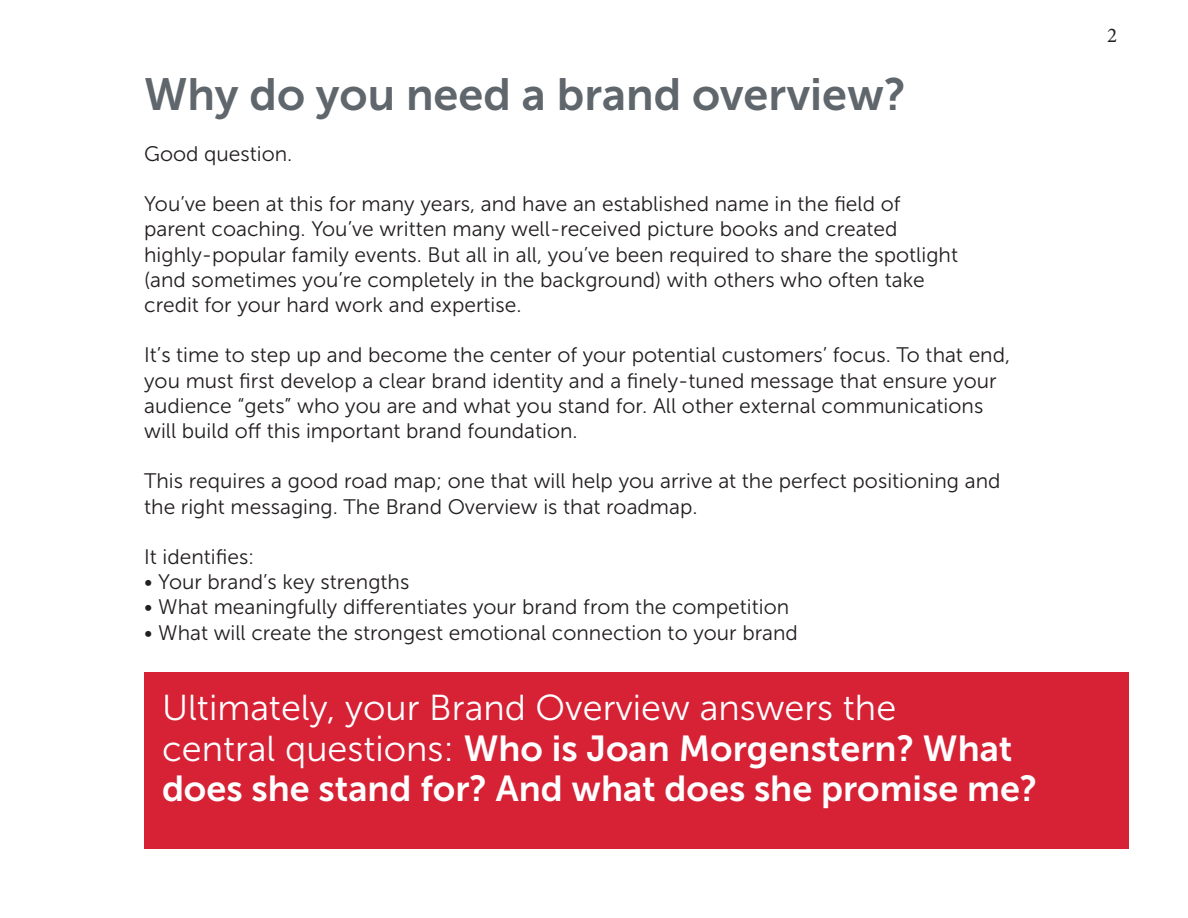
<style>
.page{position:relative;width:1188px;height:918px;background:#fff}
.page>*{position:absolute;margin:0;border:0;box-sizing:border-box;transform-origin:0 0}
.t1{font:45px "Museo Sans 700";color:#5f666c}
.t2{font:36px/40.5px "Museo Sans 700";color:#fff}
.t3{font:21px/25.2px "Museo Sans 300";color:#231f20}
.t4{font:21px "Minion Pro";color:#231f20}
.s1{font-family:"Museo Sans 300"}
</style>
<div class="page">
<div style="left:144px;top:673px;width:985px;height:176px;background:#d72135"></div>
<p class="t1" style="left:144px;top:70px;width:763px">Why do you need a brand overview?</p>
<p class="t3" style="left:144px;top:141px;width:150px">Good question.</p>
<p class="t3" style="left:144px;top:192px;width:758px">You’ve been at this for many years, and have an established name in the field of</p>
<p class="t3" style="left:144px;top:217px;width:755px">parent coaching. You’ve written many well-received picture books and created</p>
<p class="t3" style="left:144px;top:242px;width:815px">highly-popular family events. But all in all, you’ve been required to share the spotlight</p>
<p class="t3" style="left:144px;top:267px;width:782px">(and sometimes you’re completely in the background) with others who often take</p>
<p class="t3" style="left:144px;top:292px;width:379px">credit for your hard work and expertise.</p>
<p class="t3" style="left:144px;top:343px;width:868px">It’s time to step up and become the center of your potential customers’ focus. To that end, you must first develop a clear brand identity and a finely-tuned message that ensure your audience “gets” who you are and what you stand for. All other external communications will build off this important brand foundation.</p>
<p class="t3" style="left:144px;top:469px;width:858px">This requires a good road map; one that will help you arrive at the perfect positioning and the right messaging. The Brand Overview is that roadmap.</p>
<p class="t3" style="left:144px;top:544px;width:112px">It identifies:</p>
<p class="t3" style="left:144px;top:570px;width:267px">• Your brand’s key strengths</p>
<p class="t3" style="left:144px;top:595px;width:647px">• What meaningfully differentiates your brand from the competition</p>
<p class="t3" style="left:144px;top:620px;width:655px">• What will create the strongest emotional connection to your brand</p>
<p class="t2" style="left:162px;top:688px;width:877px"><span class="s1">Ultimately, your Brand Overview answers the<br>central questions:</span> Who is Joan Morgenstern? What does she stand for? And what does she promise me?</p>
<p class="t4" style="left:1107px;top:21px;width:12px">2</p>
</div>
